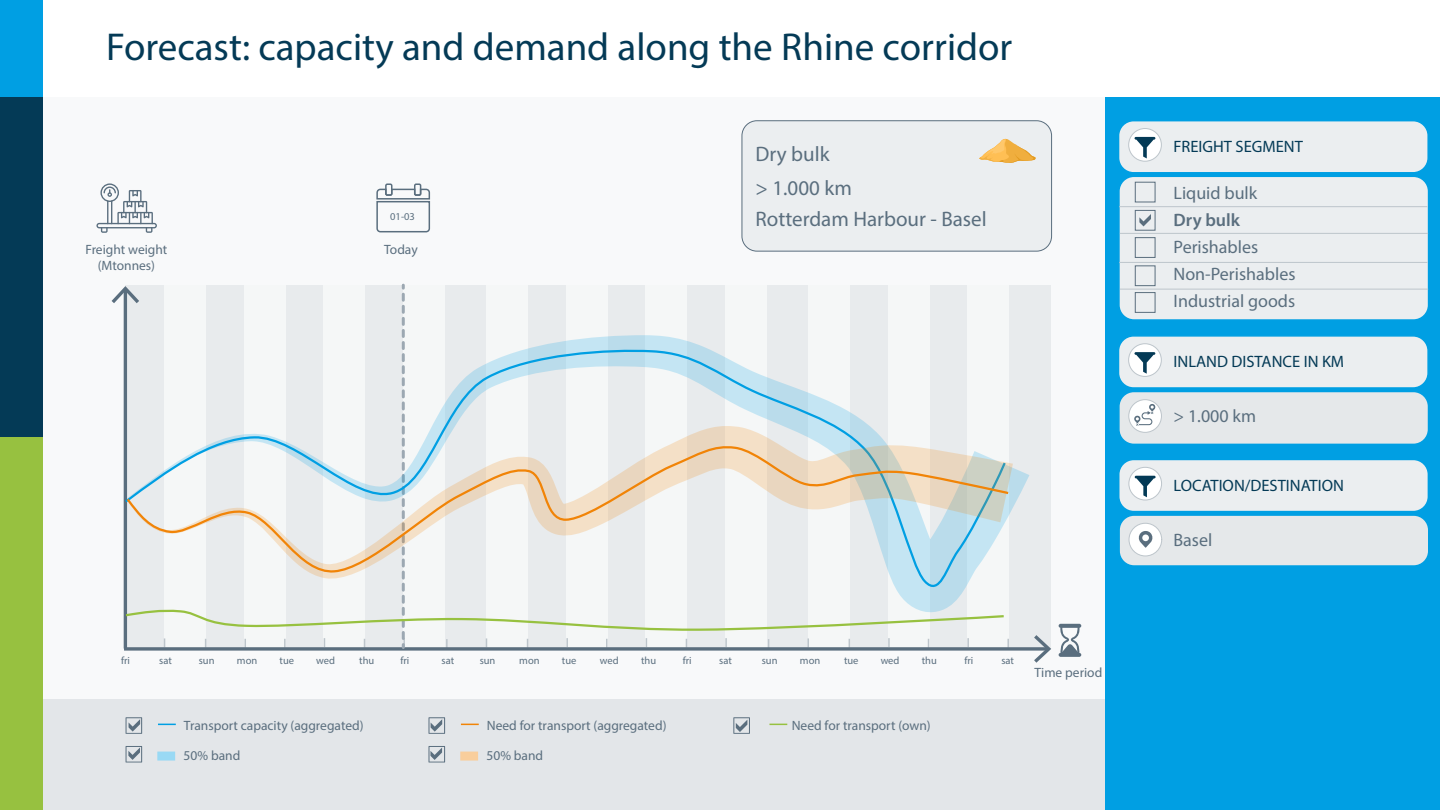
<style>
.page{position:relative;width:1440px;height:810px;background:#fff}
.page>*{position:absolute;margin:0;border:0;box-sizing:border-box;transform-origin:0 0}
.t1{font:39px "Myriad Pro";color:#043a56}
.t2{font:21px/34.2px "Myriad Pro";color:#5a6e7e}
.t3{font:18px/27px "Myriad Pro";color:#5a6e7e}
.t4{font:600 18px "Myriad Pro";color:#5a6e7e}
.t5{font:16.5px "Myriad Pro";color:#043a56}
.t6{font:13.5px/16.2px "Myriad Pro";color:#5a6e7e;text-align:center}
.t7{font:10.5px "Myriad Pro";color:#5a6e7e}
</style>
<div class="page">
<div style="left:43px;top:98px;width:1062px;height:712px;background:#f8f9fa"></div>
<div style="left:43px;top:699px;width:1063px;height:111px;background:#dee2e5"></div>
<div style="left:1106px;top:98px;width:334px;height:712px;background:#009fe3"></div>
<div style="left:125px;top:285px;width:926px;height:363px;background:#e8ebed"></div>
<svg style="left:376px;top:188px;width:55px;height:45px"></svg>
<div style="left:385px;top:183px;width:8px;height:13px;border:2px solid #5a6e7e"></div>
<div style="left:414px;top:183px;width:7px;height:13px;border:2px solid #5a6e7e"></div>
<svg style="left:1059px;top:653px;width:22px;height:4px"></svg>
<hr style="left:1059px;top:624px;width:22px;height:4px;background:#5a6e7e;border-radius:2px">
<svg style="left:1059px;top:627px;width:22px;height:28px"></svg>
<svg style="left:96px;top:183px;width:61px;height:50px"></svg>
<div style="left:1119px;top:121px;width:309px;height:52px;background:#ebeef0;border-radius:15px"></div>
<div style="left:1118px;top:120px;width:311px;height:54px;border:2px solid #009fe3;border-radius:15px"></div>
<div style="left:1119px;top:176px;width:310px;height:144px;background:#ebeef0;border-radius:15px"></div>
<div style="left:1118px;top:176px;width:311px;height:145px;border:2px solid #009fe3;border-radius:15px"></div>
<svg style="left:1128px;top:128px;width:34px;height:34px"></svg>
<svg style="left:1135px;top:137px;width:20px;height:21px"></svg>
<div style="left:1119px;top:336px;width:309px;height:52px;background:#ebeef0;border-radius:15px"></div>
<div style="left:1118px;top:335px;width:311px;height:54px;border:2px solid #009fe3;border-radius:15px"></div>
<div style="left:1119px;top:392px;width:310px;height:52px;background:#e5e8ea;border-radius:15px"></div>
<div style="left:1118px;top:391px;width:311px;height:54px;border:2px solid #009fe3;border-radius:15px"></div>
<svg style="left:1128px;top:343px;width:34px;height:34px"></svg>
<svg style="left:1134px;top:352px;width:21px;height:22px"></svg>
<svg style="left:1128px;top:399px;width:34px;height:34px"></svg>
<svg style="left:1134px;top:404px;width:22px;height:22px"></svg>
<hr style="left:1119px;top:206px;width:308px;height:1px;background:#bdc5cb">
<hr style="left:1120px;top:233px;width:308px;height:1px;background:#bdc5cb">
<div style="left:1119px;top:459px;width:309px;height:53px;background:#ebeef0;border-radius:15px"></div>
<div style="left:1118px;top:459px;width:311px;height:53px;border:2px solid #009fe3;border-radius:15px"></div>
<div style="left:1119px;top:515px;width:310px;height:51px;background:#e5e8ea;border-radius:15px"></div>
<div style="left:1118px;top:514px;width:312px;height:53px;border:2px solid #009fe3;border-radius:15px"></div>
<svg style="left:1129px;top:467px;width:33px;height:33px"></svg>
<svg style="left:1135px;top:476px;width:21px;height:21px"></svg>
<div style="left:1129px;top:523px;width:33px;height:33px;background:#fff;border:1px solid #bdc5cb;border-radius:50%"></div>
<svg style="left:1138px;top:531px;width:15px;height:17px"></svg>
<div style="left:742px;top:121px;width:310px;height:130px;background:#ebeef0;border-radius:15px"></div>
<div style="left:742px;top:120px;width:310px;height:132px;border:1px solid #5a6e7e;border-radius:15px"></div>
<svg style="left:979px;top:138px;width:57px;height:25px"></svg>
<svg style="left:124px;top:647px;width:910px;height:4px;background:#6f808e"></svg>
<svg style="left:1034px;top:635px;width:17px;height:28px"></svg>
<svg style="left:112px;top:285px;width:897px;height:363px"></svg>
<hr style="left:1119px;top:262px;width:309px;height:1px;background:#bdc5cb">
<hr style="left:1120px;top:289px;width:308px;height:1px;background:#bdc5cb">
<div style="left:1135px;top:182px;width:20px;height:20px;border:1px solid #5a6e7e"></div>
<div style="left:1135px;top:210px;width:20px;height:21px;border:1px solid #5a6e7e"></div>
<div style="left:1135px;top:237px;width:20px;height:21px;border:1px solid #5a6e7e"></div>
<div style="left:1135px;top:265px;width:20px;height:21px;border:1px solid #5a6e7e"></div>
<div style="left:1135px;top:292px;width:20px;height:21px;border:1px solid #5a6e7e"></div>
<svg style="left:158px;top:724px;width:18px;height:1px"></svg>
<div style="left:157px;top:752px;width:18px;height:9px;background:#99d9f4"></div>
<svg style="left:461px;top:724px;width:18px;height:1px"></svg>
<div style="left:460px;top:752px;width:18px;height:9px;background:#f9ce9c"></div>
<svg style="left:769px;top:724px;width:18px;height:1px"></svg>
<svg style="left:126px;top:717px;width:16px;height:17px"></svg>
<svg style="left:126px;top:746px;width:16px;height:17px"></svg>
<svg style="left:428px;top:717px;width:17px;height:17px"></svg>
<svg style="left:428px;top:746px;width:17px;height:17px"></svg>
<svg style="left:733px;top:717px;width:17px;height:17px"></svg>
<svg style="left:1139px;top:214px;width:12px;height:12px"></svg>
<div style="left:0;top:0;width:43px;height:98px;background:#009fe3"></div>
<div style="left:0;top:98px;width:43px;height:340px;background:#043a56"></div>
<div style="left:0;top:437px;width:43px;height:373px;background:#97c140"></div>
<h1 class="t1" style="left:106px;top:23px;width:908px">Forecast: capacity and demand along the Rhine corridor</h1>
<p class="t7" style="left:390px;top:210px;width:26px">01-03</p>
<p class="t6" style="left:85px;top:241px;width:83px">Freight weight (Mtonnes)</p>
<p class="t6" style="left:384px;top:241px;width:35px">Today</p>
<h2 class="t2" style="left:756px;top:136px;width:98px">Dry bulk<br>&gt; 1.000 km</h2>
<h2 class="t2" style="left:756px;top:202px;width:233px">Rotterdam Harbour - Basel</h2>
<p class="t7" style="left:121px;top:654px;width:10px">fri</p>
<p class="t7" style="left:159px;top:654px;width:14px">sat</p>
<p class="t7" style="left:199px;top:654px;width:17px">sun</p>
<p class="t7" style="left:237px;top:654px;width:22px">mon</p>
<p class="t7" style="left:280px;top:654px;width:16px">tue</p>
<p class="t7" style="left:316px;top:654px;width:20px">wed</p>
<p class="t7" style="left:359px;top:654px;width:17px">thu</p>
<p class="t7" style="left:400px;top:654px;width:10px">fri</p>
<p class="t7" style="left:442px;top:654px;width:14px">sat</p>
<p class="t7" style="left:480px;top:654px;width:17px">sun</p>
<p class="t7" style="left:519px;top:654px;width:22px">mon</p>
<p class="t7" style="left:562px;top:654px;width:16px">tue</p>
<p class="t7" style="left:600px;top:654px;width:20px">wed</p>
<p class="t7" style="left:641px;top:654px;width:17px">thu</p>
<p class="t7" style="left:683px;top:654px;width:10px">fri</p>
<p class="t7" style="left:719px;top:654px;width:14px">sat</p>
<p class="t7" style="left:762px;top:654px;width:17px">sun</p>
<p class="t7" style="left:800px;top:654px;width:22px">mon</p>
<p class="t7" style="left:844px;top:654px;width:16px">tue</p>
<p class="t7" style="left:881px;top:654px;width:20px">wed</p>
<p class="t7" style="left:922px;top:654px;width:17px">thu</p>
<p class="t7" style="left:964px;top:654px;width:10px">fri</p>
<p class="t7" style="left:1001px;top:654px;width:14px">sat</p>
<p class="t6" style="left:184px;top:717px;width:181px">Transport capacity (aggregated)</p>
<p class="t6" style="left:184px;top:748px;width:58px">50% band</p>
<p class="t6" style="left:487px;top:717px;width:181px">Need for transport (aggregated)</p>
<p class="t6" style="left:487px;top:748px;width:58px">50% band</p>
<p class="t6" style="left:792px;top:717px;width:141px">Need for transport (own)</p>
<p class="t6" style="left:1035px;top:665px;width:69px">Time period</p>
<p class="t5" style="left:1174px;top:136px;width:131px">FREIGHT SEGMENT</p>
<h3 class="t3" style="left:1174px;top:179px;width:85px">Liquid bulk</h3>
<h3 class="t4" style="left:1174px;top:209px;width:68px">Dry bulk</h3>
<h3 class="t3" style="left:1174px;top:233px;width:123px">Perishables<br>Non-Perishables<br>Industrial goods</h3>
<p class="t5" style="left:1174px;top:351px;width:172px">INLAND DISTANCE IN KM</p>
<h3 class="t3" style="left:1174px;top:402px;width:84px">&gt; 1.000 km</h3>
<p class="t5" style="left:1174px;top:475px;width:172px">LOCATION/DESTINATION</p>
<h3 class="t3" style="left:1174px;top:526px;width:40px">Basel</h3>
</div>
